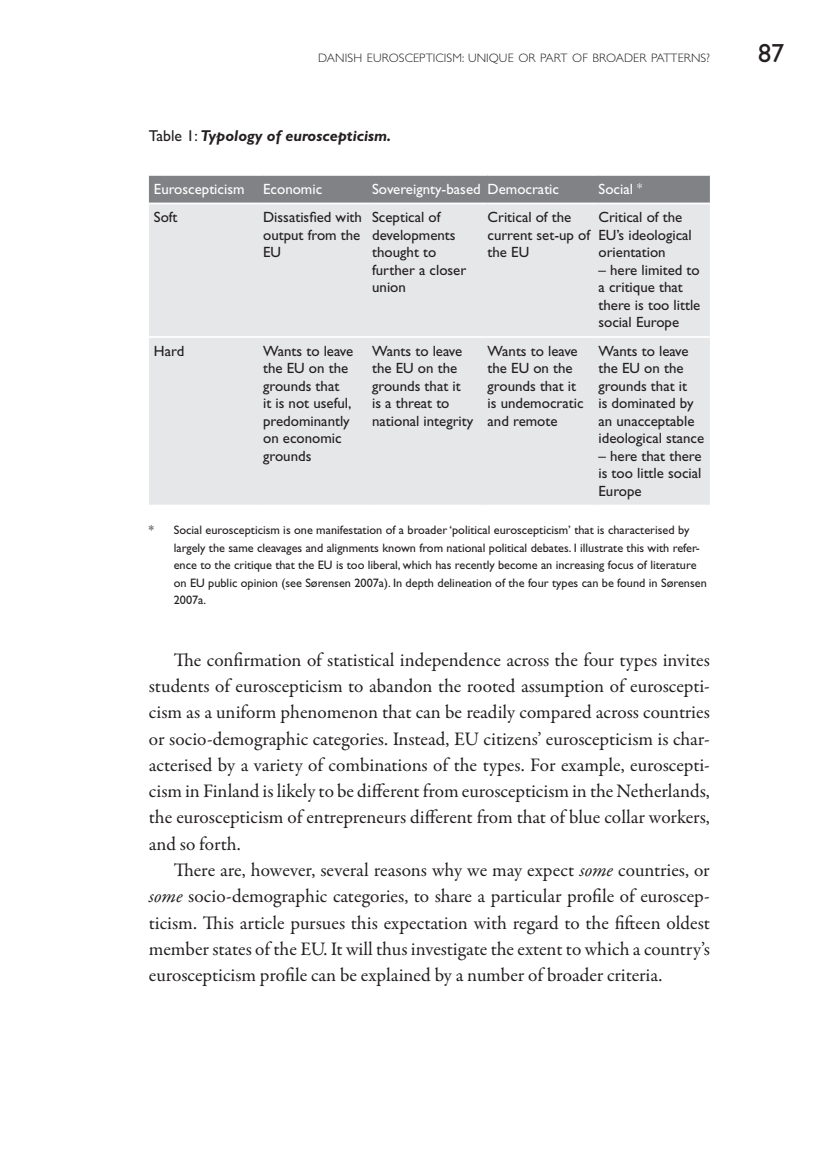
<style>
.page{position:relative;width:834px;height:1176px;background:#fff}
.page>*{position:absolute;margin:0;border:0;box-sizing:border-box;transform-origin:0 0}
.t1{font:26.25px "Gill Sans";color:#231f20}
.t2{font:19.25px/26.2px "Garamond Premr Pro";letter-spacing:-.005em;color:#231f20;text-align:justify}
.t3{font:italic 700 15.75px "Gill Sans";color:#231f20}
.t4{font:14.88px/17.5px "Gill Sans";color:#231f20}
.t5{font:14.88px "Gill Sans";color:#fff}
.t6{font:12.25px/17.5px "Gill Sans";color:#231f20}
.t7{font:300 12.25px "Gill Sans";letter-spacing:.01em;color:#231f20}
.s1{font-weight:400;font-style:normal}
.s2{font-size:12.25px}
.s3{font-style:italic}
</style>
<div class="page">
<div style="left:149px;top:176px;width:560px;height:27px;background:#808285"></div>
<div style="left:149px;top:204px;width:560px;height:301px;background:#e6e7e9"></div>
<hr style="left:149px;top:336px;width:114px;height:2px;background:#fff">
<hr style="left:263px;top:336px;width:109px;height:2px;background:#fff">
<hr style="left:372px;top:336px;width:115px;height:2px;background:#fff">
<hr style="left:487px;top:336px;width:111px;height:2px;background:#fff">
<hr style="left:598px;top:336px;width:111px;height:2px;background:#fff">
<p class="t7" style="left:318px;top:51px;width:393px">DANISH EUROSCEPTICISM: UNIQUE OR PART OF BROADER PATTERNS?</p>
<h1 class="t1" style="left:758px;top:38px;width:28px">87</h1>
<p class="t3" style="left:149px;top:126px;width:244px"><span class="s1">Table 1:</span> Typology of euroscepticism.</p>
<p class="t5" style="left:154px;top:180px;width:92px">Euroscepticism</p>
<p class="t5" style="left:263px;top:180px;width:61px">Economic</p>
<p class="t5" style="left:372px;top:180px;width:188px">Sovereignty-based Democratic</p>
<p class="t5" style="left:598px;top:180px;width:45px">Social <span class="s2">*</span></p>
<p class="t4" style="left:154px;top:208px;width:25px">Soft</p>
<p class="t4" style="left:263px;top:208px;width:100px;text-align:justify">Dissatisfied with output from the EU</p>
<p class="t4" style="left:372px;top:208px;width:96px">Sceptical of developments thought to further a closer union</p>
<p class="t4" style="left:487px;top:208px;width:104px">Critical of the current set-up of the EU</p>
<p class="t4" style="left:598px;top:208px;width:95px">Critical of the<br>EU’s ideological orientation</p>
<p class="t4" style="left:598px;top:261px;width:103px">– here limited to a critique that there is too little social Europe</p>
<p class="t4" style="left:154px;top:342px;width:32px">Hard</p>
<p class="t4" style="left:263px;top:342px;width:92px">Wants to leave the EU on the grounds that<br>it is not useful, predominantly on economic grounds</p>
<p class="t4" style="left:372px;top:342px;width:103px">Wants to leave the EU on the grounds that it is a threat to national integrity</p>
<p class="t4" style="left:487px;top:342px;width:97px">Wants to leave the EU on the grounds that it is undemocratic and remote</p>
<p class="t4" style="left:598px;top:342px;width:107px">Wants to leave the EU on the grounds that it<br>is dominated by an unacceptable ideological stance</p>
<p class="t4" style="left:598px;top:447px;width:105px;text-align:justify">– here that there is too little social Europe</p>
<p class="t6" style="left:174px;top:522px;width:534px;text-indent:-25px">* Social euroscepticism is one manifestation of a broader ‘political euroscepticism’ that is characterised by largely the same cleavages and alignments known from national political debates. I illustrate this with refer&shy;ence to the critique that the EU is too liberal, which has recently become an increasing focus of literature on EU public opinion (see Sørensen 2007a). In depth delineation of the four types can be found in Sørensen 2007a.</p>
<p class="t2" style="left:149px;top:647px;width:562px;text-indent:25px">The confirmation of statistical independence across the four types invites students of euroscepticism to abandon the rooted assumption of euroscepti&shy;cism as a uniform phenomenon that can be readily compared across countries or socio-demographic categories. Instead, EU citizens’ euroscepticism is char&shy;acterised by a variety of combinations of the types. For example, euroscepti&shy;cism in Finland is likely to be different from euroscepticism in the Netherlands, the euroscepticism of entrepreneurs different from that of blue collar workers, and so forth.</p>
<p class="t2" style="left:149px;top:857px;width:562px;text-indent:25px">There are, however, several reasons why we may expect <span class="s3">some</span> countries, or <span class="s3">some</span> socio-demographic categories, to share a particular profile of euroscep&shy;ticism. This article pursues this expectation with regard to the fifteen oldest member states of the EU. It will thus investigate the extent to which a country’s euroscepticism profile can be explained by a number of broader criteria.</p>
</div>
